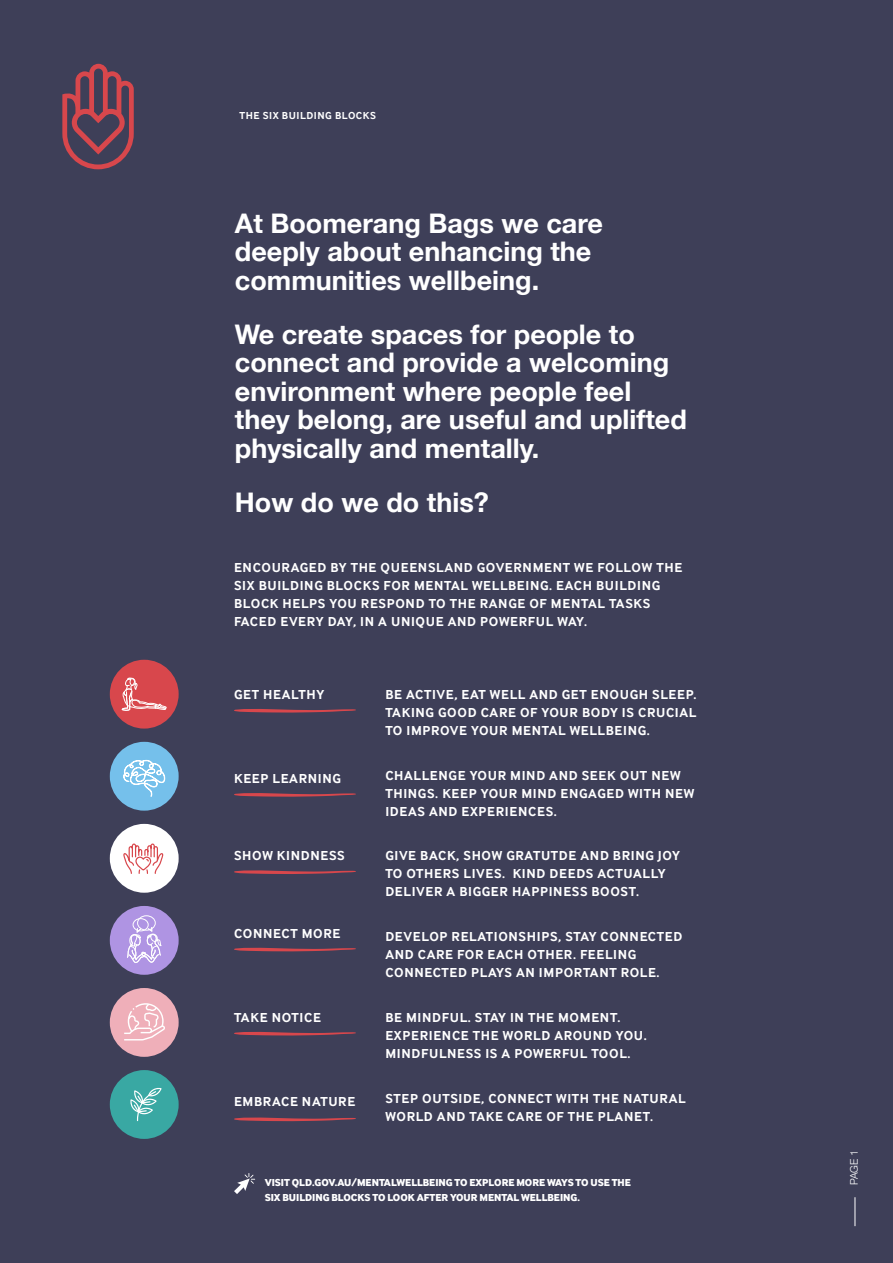
<style>
.page{position:relative;width:893px;height:1263px;background:#3e3f58}
.page>*{position:absolute;margin:0;border:0;box-sizing:border-box;transform-origin:0 0}
.t1{font:700 27px/28.5px "Helvetica Neue";color:#fff}
.t2{font:700 13.5px/18px "Inter Face";letter-spacing:.05em;color:#fff}
.t3{font:800 10.5px/15px "Inter Face";color:#fff}
.t4{font:700 10.5px "Inter Face";letter-spacing:.05em;color:#fff}
.t5{font:300 10.5px "Helvetica Neue";color:#fff}
</style>
<div class="page">
<svg style="left:62px;top:64px;width:72px;height:105px"></svg>
<svg style="left:855px;top:1197px;width:1px;height:29px"></svg>
<div style="left:110px;top:906px;width:69px;height:69px;background:#af94e3;border-radius:50%"></div>
<div style="left:137px;top:915px;width:19px;height:15px;border:1px solid #fff;border-radius:50%"></div>
<div style="left:133px;top:918px;width:16px;height:13px;border:1px solid #fff;border-radius:50%"></div>
<svg style="left:127px;top:926px;width:35px;height:37px"></svg>
<div style="left:110px;top:660px;width:69px;height:68px;background:#d8474c;border-radius:50%"></div>
<svg style="left:122px;top:678px;width:45px;height:33px"></svg>
<div style="left:110px;top:742px;width:69px;height:69px;background:#75c0eb;border-radius:50%"></div>
<svg style="left:123px;top:760px;width:42px;height:37px"></svg>
<div style="left:110px;top:824px;width:69px;height:69px;background:#fff;border-radius:50%"></div>
<svg style="left:123px;top:843px;width:41px;height:31px"></svg>
<div style="left:110px;top:988px;width:69px;height:69px;background:#efafb9;border-radius:50%"></div>
<svg style="left:124px;top:1003px;width:41px;height:37px"></svg>
<div style="left:110px;top:1070px;width:69px;height:69px;background:#39a8a3;border-radius:50%"></div>
<svg style="left:130px;top:1087px;width:32px;height:34px"></svg>
<svg style="left:234px;top:709px;width:122px;height:4px"></svg>
<svg style="left:234px;top:793px;width:122px;height:4px"></svg>
<svg style="left:234px;top:870px;width:122px;height:4px"></svg>
<svg style="left:234px;top:947px;width:122px;height:4px"></svg>
<svg style="left:234px;top:1031px;width:122px;height:4px"></svg>
<svg style="left:234px;top:1117px;width:122px;height:4px"></svg>
<svg style="left:234px;top:1173px;width:21px;height:21px"></svg>
<p class="t4" style="left:240px;top:109px;width:138px">THE SIX BUILDING BLOCKS</p>
<h1 class="t1" style="left:235px;top:209px;width:369px">At Boomerang Bags we care deeply about enhancing the communities wellbeing.</h1>
<h1 class="t1" style="left:235px;top:320px;width:453px">We create spaces for people to connect and provide a welcoming environment where people feel they belong, are useful and uplifted physically and mentally.</h1>
<h1 class="t1" style="left:235px;top:488px;width:255px">How do we do this?</h1>
<p class="t2" style="left:234px;top:559px;width:450px">ENCOURAGED BY THE QUEENSLAND GOVERNMENT WE FOLLOW THE SIX BUILDING BLOCKS FOR MENTAL WELLBEING. EACH BUILDING BLOCK HELPS YOU RESPOND TO THE RANGE OF MENTAL TASKS FACED EVERY DAY, IN A UNIQUE AND POWERFUL WAY.</p>
<p class="t2" style="left:234px;top:685px;width:92px">GET HEALTHY</p>
<p class="t2" style="left:234px;top:769px;width:108px">KEEP LEARNING</p>
<p class="t2" style="left:234px;top:847px;width:112px">SHOW KINDNESS</p>
<p class="t2" style="left:234px;top:924px;width:108px">CONNECT MORE</p>
<p class="t2" style="left:234px;top:1008px;width:88px">TAKE NOTICE</p>
<p class="t2" style="left:234px;top:1092px;width:123px">EMBRACE NATURE</p>
<p class="t2" style="left:385px;top:685px;width:313px;text-align:justify">BE ACTIVE, EAT WELL AND GET ENOUGH SLEEP.<br>TAKING GOOD CARE OF YOUR BODY IS CRUCIAL TO IMPROVE YOUR MENTAL WELLBEING.</p>
<p class="t2" style="left:385px;top:766px;width:310px">CHALLENGE YOUR MIND AND SEEK OUT NEW<br>THINGS. KEEP YOUR MIND ENGAGED WITH NEW<br>IDEAS AND EXPERIENCES.</p>
<p class="t2" style="left:385px;top:847px;width:296px">GIVE BACK, SHOW GRATUTDE AND BRING JOY<br>TO OTHERS LIVES. KIND DEEDS ACTUALLY<br>DELIVER A BIGGER HAPPINESS BOOST.</p>
<p class="t2" style="left:385px;top:928px;width:298px">DEVELOP RELATIONSHIPS, STAY CONNECTED<br>AND CARE FOR EACH OTHER. FEELING<br>CONNECTED PLAYS AN IMPORTANT ROLE.</p>
<p class="t2" style="left:385px;top:1009px;width:263px">BE MINDFUL. STAY IN THE MOMENT.<br>EXPERIENCE THE WORLD AROUND YOU.<br>MINDFULNESS IS A POWERFUL TOOL.</p>
<p class="t2" style="left:385px;top:1090px;width:302px">STEP OUTSIDE, CONNECT WITH THE NATURAL<br>WORLD AND TAKE CARE OF THE PLANET.</p>
<p class="t3" style="left:265px;top:1175px;width:368px">VISIT QLD.GOV.AU/MENTALWELLBEING TO EXPLORE MORE WAYS TO USE THE<br>SIX BUILDING BLOCKS TO LOOK AFTER YOUR MENTAL WELLBEING.</p>
<p class="t5" style="left:846px;top:1185px;width:37px;rotate:-90deg">PAGE 1</p>
</div>
